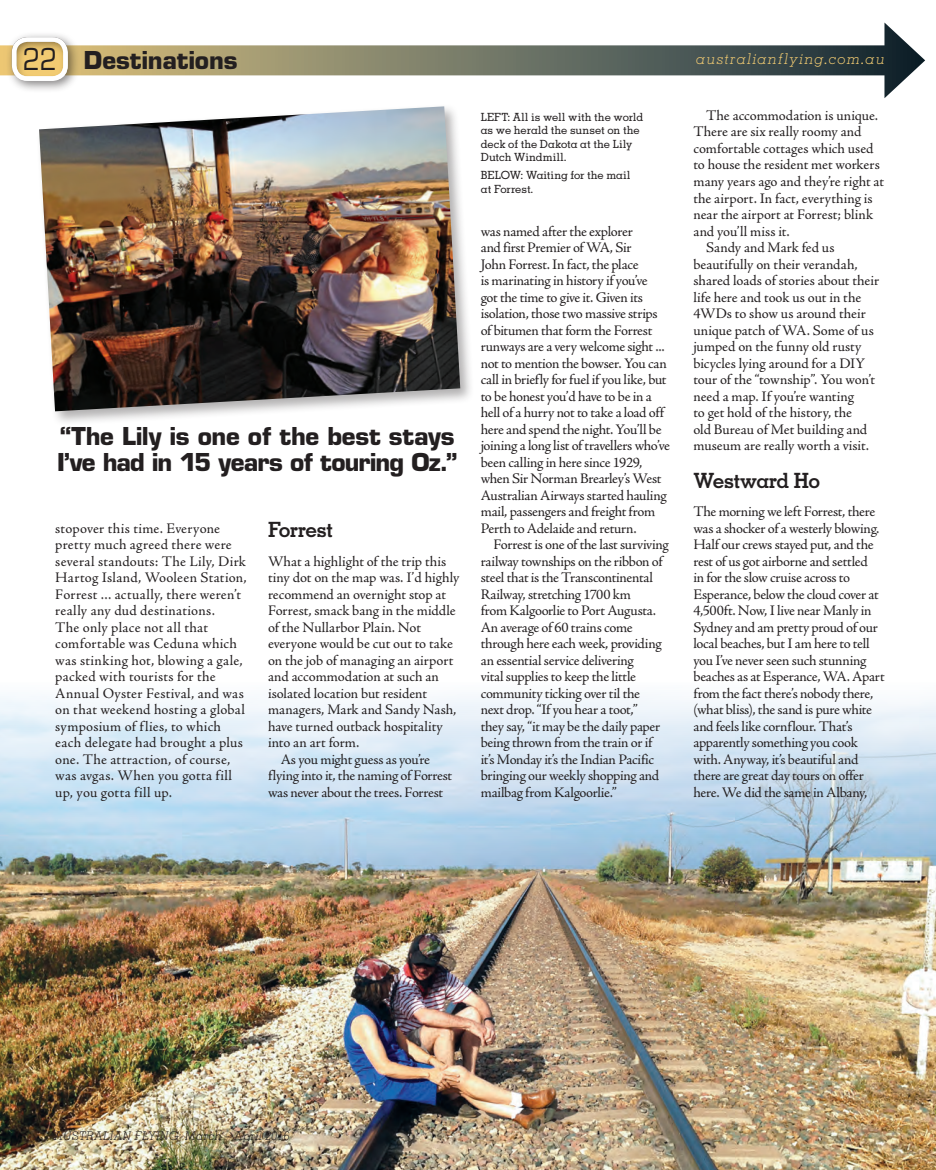
<style>
.page{position:relative;width:936px;height:1170px;background:#fff}
.page>*{position:absolute;margin:0;border:0;box-sizing:border-box;transform-origin:0 0}
.t1{font:700 24px/25.5px "Eurostile LT Std";letter-spacing:-.015em;color:#231f20}
.t2{font:700 21px "Memphis LT Std";letter-spacing:-.03em;color:#231f20}
.t3{font:italic 300 15px "Memphis LT Std";letter-spacing:.075em;color:#f2cb72}
.t4{font:14.7px/16.5px "Adobe Jenson Pro";letter-spacing:-.01em;color:#231f20}
.t5{font:14.7px/16.5px "Adobe Jenson Pro";letter-spacing:.02em;color:#231f20}
.t6{font:italic 300 12px "Memphis LT Std";letter-spacing:.01em;color:#231f20}
.t7{font:500 11.25px/13.5px "Memphis LT Std";letter-spacing:-.005em;color:#231f20}
.s1{font-weight:400;font-stretch:condensed;font-size:30.3px}
</style>
<div class="page">
<img style="left:0;top:696px;width:935px;height:473px">
<svg style="left:82px;top:45px;width:802px;height:30px;background:#777964"></svg>
<svg style="left:884px;top:23px;width:41px;height:75px"></svg>
<div style="left:6px;top:31px;width:74px;height:62px;background:#231f20;opacity:.55"></div>
<div style="left:0;top:26px;width:82px;height:57px;background:#231f20;opacity:.85"></div>
<div style="left:12px;top:37px;width:56px;height:44px;border:5px solid #fff;border-radius:13px"></div>
<div style="left:36px;top:104px;width:439px;height:322px;background:#231f20;opacity:.35"></div>
<img style="left:39px;top:106px;width:421px;height:305px">
<h1 class="t1" style="left:23px;top:47px;width:216px"><span class="s1">22</span> Destinations</h1>
<p class="t3" style="left:696px;top:50px;width:190px">australianflying.com.au</p>
<h1 class="t1" style="left:57px;top:423px;width:402px">“The Lily is one of the best stays<br>I’ve had in 15 years of touring Oz.”</h1>
<p class="t5" style="left:55px;top:520px;width:193px">stopover this time. Everyone pretty much agreed there were several standouts: The Lily, Dirk<br>Hartog Island, Wooleen Station,<br>Forrest ... actually, there weren’t really any dud destinations.<br>The only place not all that comfortable was Ceduna which was stinking hot, blowing a gale, packed with tourists for the<br>Annual Oyster Festival, and was on that weekend hosting a global symposium of flies, to which each delegate had brought a plus one. The attraction, of course, was avgas. When you gotta fill up, you gotta fill up.</p>
<h2 class="t2" style="left:268px;top:516px;width:67px">Forrest</h2>
<p class="t4" style="left:268px;top:553px;width:180px">What a highlight of the trip this</p>
<p class="t4" style="left:268px;top:569px;width:193px">tiny dot on the map was. I’d highly</p>
<p class="t4" style="left:268px;top:586px;width:179px">recommend an overnight stop at</p>
<p class="t4" style="left:268px;top:602px;width:189px">Forrest, smack bang in the middle</p>
<p class="t4" style="left:268px;top:619px;width:154px">of the Nullarbor Plain. Not</p>
<p class="t4" style="left:268px;top:635px;width:186px">everyone would be cut out to take</p>
<p class="t4" style="left:268px;top:652px;width:187px">on the job of managing an airport</p>
<p class="t4" style="left:268px;top:668px;width:172px">and accommodation at such an</p>
<p class="t4" style="left:268px;top:685px;width:160px">isolated location but resident</p>
<p class="t4" style="left:268px;top:701px;width:190px">managers, Mark and Sandy Nash,</p>
<p class="t4" style="left:268px;top:718px;width:176px">have turned outback hospitality</p>
<p class="t4" style="left:268px;top:734px;width:93px">into an art form.</p>
<p class="t4" style="left:281px;top:751px;width:151px">As you might guess as you’re</p>
<p class="t4" style="left:268px;top:767px;width:186px">flying into it, the naming of Forrest</p>
<p class="t4" style="left:268px;top:784px;width:177px">was never about the trees. Forrest</p>
<p class="t7" style="left:481px;top:110px;width:164px">LEFT: All is well with the world as we herald the sunset on the deck of the Dakota at the Lily<br>Dutch Windmill.</p>
<p class="t7" style="left:481px;top:168px;width:151px">BELOW: Waiting for the mail at Forrest.</p>
<p class="t4" style="left:480px;top:223px;width:191px">was named after the explorer<br>and first Premier of WA, Sir<br>John Forrest. In fact, the place<br>is marinating in history if you’ve<br>got the time to give it. Given its isolation, those two massive strips of bitumen that form the Forrest runways are a very welcome sight ... not to mention the bowser. You can call in briefly for fuel if you like, but to be honest you’d have to be in a hell of a hurry not to take a load off here and spend the night. You’ll be joining a long list of travellers who’ve been calling in here since 1929, when Sir Norman Brearley’s West Australian Airways started hauling mail, passengers and freight from Perth to Adelaide and return.</p>
<p class="t4" style="left:480px;top:536px;width:189px;text-indent:13px">Forrest is one of the last surviving railway townships on the ribbon of steel that is the Transcontinental<br>Railway, stretching 1700 km<br>from Kalgoorlie to Port Augusta.<br>An average of 60 trains come through here each week, providing an essential service delivering<br>vital supplies to keep the little community ticking over til the<br>next drop. “If you hear a toot,”<br>they say, “it may be the daily paper being thrown from the train or if it’s Monday it’s the Indian Pacific bringing our weekly shopping and mailbag from Kalgoorlie.”</p>
<p class="t4" style="left:706px;top:107px;width:173px">The accommodation is unique.</p>
<p class="t4" style="left:693px;top:124px;width:169px">There are six really roomy and</p>
<p class="t4" style="left:693px;top:140px;width:182px">comfortable cottages which used</p>
<p class="t4" style="left:693px;top:157px;width:188px">to house the resident met workers</p>
<p class="t4" style="left:693px;top:173px;width:192px">many years ago and they’re right at</p>
<p class="t4" style="left:693px;top:190px;width:181px">the airport. In fact, everything is</p>
<p class="t4" style="left:693px;top:206px;width:181px">near the airport at Forrest; blink</p>
<p class="t4" style="left:693px;top:223px;width:98px">and you’ll miss it.</p>
<p class="t4" style="left:706px;top:239px;width:130px">Sandy and Mark fed us</p>
<p class="t4" style="left:693px;top:256px;width:166px">beautifully on their verandah,</p>
<p class="t4" style="left:693px;top:272px;width:187px">shared loads of stories about their</p>
<p class="t4" style="left:693px;top:289px;width:169px">life here and took us out in the</p>
<p class="t4" style="left:693px;top:305px;width:174px">4WDs to show us around their</p>
<p class="t4" style="left:693px;top:322px;width:182px">unique patch of WA. Some of us</p>
<p class="t4" style="left:693px;top:338px;width:169px">jumped on the funny old rusty</p>
<p class="t4" style="left:693px;top:355px;width:173px">bicycles lying around for a DIY</p>
<p class="t4" style="left:693px;top:371px;width:183px">tour of the “township”. You won’t</p>
<p class="t4" style="left:693px;top:388px;width:162px">need a map. If you’re wanting</p>
<p class="t4" style="left:693px;top:404px;width:160px">to get hold of the history, the</p>
<p class="t4" style="left:693px;top:421px;width:175px">old Bureau of Met building and</p>
<p class="t4" style="left:693px;top:437px;width:177px">museum are really worth a visit.</p>
<h2 class="t2" style="left:693px;top:467px;width:128px">Westward Ho</h2>
<p class="t4" style="left:693px;top:503px;width:193px">The morning we left Forrest, there was a shocker of a westerly blowing.<br>Half our crews stayed put, and the rest of us got airborne and settled<br>in for the slow cruise across to Esperance, below the cloud cover at 4,500ft. Now, I live near Manly in Sydney and am pretty proud of our local beaches, but I am here to tell you I’ve never seen such stunning beaches as at Esperance, WA. Apart from the fact there’s nobody there, (what bliss), the sand is pure white and feels like cornflour. That’s apparently something you cook with. Anyway, it’s beautiful and there are great day tours on offer here. We did the same in Albany,</p>
<p class="t6" style="left:54px;top:1128px;width:237px">AUSTRALIAN FLYING March – April 2016</p>
</div>
